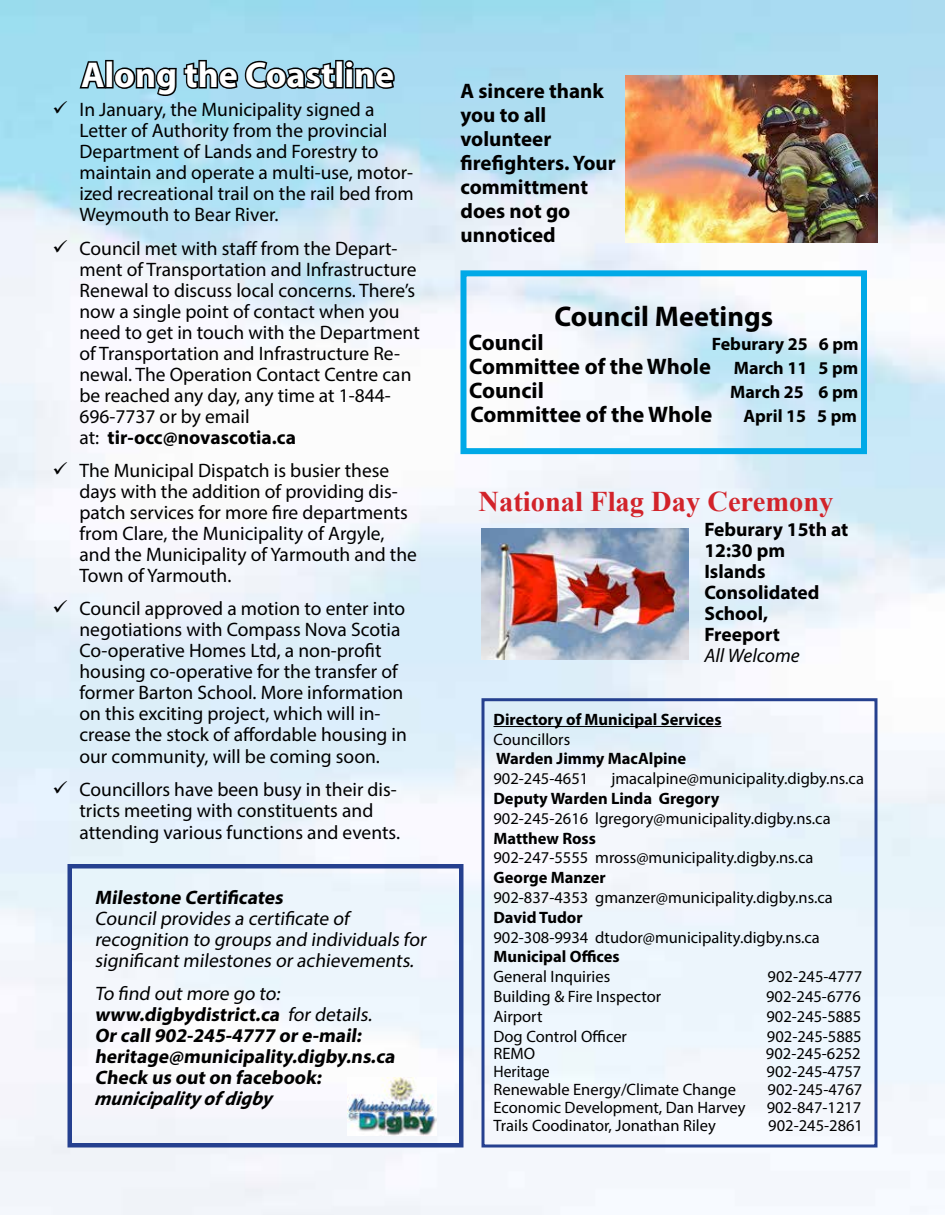
<style>
.page{position:relative;width:945px;height:1215px;background:#fff}
.page>*{position:absolute;margin:0;border:0;box-sizing:border-box;transform-origin:0 0}
.t1{font:700 36px "Myriad Pro";color:#fff}
.t2{font:700 28.5px "Times New Roman";color:#d2232a}
.t3{font:700 28.5px "Myriad Pro";color:#000}
.t4{font:700 22.5px/24px "Myriad Pro";color:#000}
.t5{font:700 21px/24px "Myriad Pro";color:#000}
.t6{font:19.5px/21px "Myriad Pro";color:#000}
.t7{font:700 19.5px/21px "Myriad Pro";color:#000}
.t8{font:italic 700 19.5px "Myriad Pro";color:#000}
.t9{font:italic 19.5px "Myriad Pro";color:#000}
.t10{font:700 18px "Myriad Pro";color:#000}
.t11{font:16.5px "Myriad Pro";color:#000}
.t12{font:700 16.5px "Myriad Pro";color:#000}
.t13{font:16.5px "Myriad Pro";color:#000;scale:.95 1}
.s1{font-weight:700}
.s2{font-weight:400}
.s3{font-size:18px}
</style>
<div class="page">
<img style="left:0;top:0;width:945px;height:1215px">
<div style="left:482px;top:698px;width:396px;height:450px;border:3px solid #25408f"></div>
<div style="left:68px;top:864px;width:396px;height:284px;border:4px solid #25408f"></div>
<hr style="left:494px;top:726px;width:228px;height:1px;background:#000">
<div style="left:335px;top:60px;width:9px;height:28px;border:3px solid #000"></div>
<svg style="left:343px;top:59px;width:53px;height:31px"></svg>
<img style="left:626px;top:76px;width:252px;height:167px">
<div style="left:460px;top:270px;width:407px;height:184px;border:6px solid #00a9e7"></div>
<img style="left:348px;top:1077px;width:89px;height:58px">
<img style="left:482px;top:528px;width:206px;height:132px">
<svg style="left:68px;top:42px;width:268px;height:100px"></svg>
<svg style="left:68px;top:255px;width:19px;height:1px"></svg>
<svg style="left:68px;top:477px;width:19px;height:1px"></svg>
<svg style="left:68px;top:615px;width:19px;height:1px"></svg>
<svg style="left:68px;top:796px;width:19px;height:1px"></svg>
<h1 class="t1" style="left:81px;top:51px;width:315px">Along the Coastline</h1>
<p class="t6" style="left:80px;top:99px;width:336px;text-indent:-27px">✓ In January, the Municipality signed a Letter of Authority from the provincial Department of Lands and Forestry to maintain and operate a multi-use, motor&shy;ized recreational trail on the rail bed from Weymouth to Bear River.</p>
<p class="t6" style="left:80px;top:237px;width:342px;text-indent:-27px">✓ Council met with staff from the Depart&shy;ment of Transportation and Infrastructure Renewal to discuss local concerns. There’s now a single point of contact when you need to get in touch with the Department of Transportation and Infrastructure Re&shy;newal. The Operation Contact Centre can be reached any day, any time at 1-844- 696-7737 or by email<br>at: <span class="s1">tir-occ@novascotia.ca</span></p>
<p class="t6" style="left:80px;top:460px;width:339px;text-indent:-27px">✓ The Municipal Dispatch is busier these days with the addition of providing dis&shy;patch services for more fire departments from Clare, the Municipality of Argyle, and the Municipality of Yarmouth and the Town of Yarmouth.</p>
<p class="t6" style="left:80px;top:598px;width:329px;text-indent:-27px">✓ Council approved a motion to enter into negotiations with Compass Nova Scotia Co-operative Homes Ltd, a non-profit housing co-operative for the transfer of former Barton School. More information on this exciting project, which will in&shy;crease the stock of affordable housing in our community, will be coming soon.</p>
<p class="t6" style="left:80px;top:778px;width:322px;line-height:21.9px;text-indent:-27px">✓ Councillors have been busy in their dis&shy;tricts meeting with constituents and attending various functions and events.</p>
<p class="t7" style="left:95px;top:886px;width:193px">Milestone Certificates</p>
<p class="t6" style="left:95px;top:908px;width:336px">Councilprovides a certificate of recognition to groups and individuals for significant milestones or achievements.</p>
<p class="t7" style="left:95px;top:983px;width:305px"><span class="s2">To find out more go to: </span>www.digbydistrict.ca <span class="s2">for details.<br></span>Or call902-245-4777 or e-mail: heritage@municipality.digby.ns.ca<br>Check us out on facebook:</p>
<p class="t8" style="left:95px;top:1086px;width:179px">municip ality of digby</p>
<p class="t5" style="left:460px;top:78px;width:157px">A sincere thank you to all volunteer firefighters. Your committment does not go unnoticed</p>
<h2 class="t3" style="left:554px;top:298px;width:220px">Council Meetings</h2>
<p class="t4" style="left:469px;top:330px;width:76px">Council</p>
<p class="t10" style="left:712px;top:332px;width:148px">Feburary 25 6 pm</p>
<p class="t4" style="left:469px;top:354px;width:391px">Committee of the Whole <span class="s3">March 11 5 pm<br></span>Council</p>
<p class="t10" style="left:730px;top:380px;width:130px">March 25 6 pm</p>
<p class="t4" style="left:470px;top:402px;width:243px">Committee of the Whole</p>
<p class="t10" style="left:743px;top:404px;width:115px">April 15 5 pm</p>
<h2 class="t2" style="left:479px;top:480px;width:356px">National Flag Day Ceremony</h2>
<p class="t7" style="left:704px;top:518px;width:145px">Feburary 15th at<br>12:30 pm<br>Islands<br>Consolidated<br>School,<br>Freeport</p>
<p class="t9" style="left:704px;top:643px;width:97px">All Welcome</p>
<p class="t12" style="left:494px;top:709px;width:230px">Directory of Municipal Services</p>
<p class="t11" style="left:494px;top:729px;width:78px">Councillors</p>
<p class="t12" style="left:496px;top:748px;width:191px">Warden Jimmy MacAlpine</p>
<p class="t11" style="left:494px;top:769px;width:96px">902-245-4651</p>
<p class="t11" style="left:611px;top:769px;width:254px">jmacalpine@municipality.digby.ns.ca</p>
<p class="t12" style="left:494px;top:788px;width:227px">Deputy Warden Linda Gregory</p>
<p class="t11" style="left:494px;top:808px;width:339px">902-245-2616 lgregory@municipality.digby.ns.ca</p>
<p class="t12" style="left:494px;top:827px;width:104px">Matthew Ross</p>
<p class="t11" style="left:494px;top:848px;width:321px">902-247-5555 mross@municipality.digby.ns.ca</p>
<p class="t12" style="left:494px;top:867px;width:114px">George Manzer</p>
<p class="t11" style="left:494px;top:887px;width:341px">902-837-4353 gmanzer@municipality.digby.ns.ca</p>
<p class="t12" style="left:494px;top:907px;width:91px">David Tudor</p>
<p class="t11" style="left:494px;top:927px;width:328px">902-308-9934 dtudor@municipality.digby.ns.ca</p>
<p class="t12" style="left:494px;top:946px;width:128px">Municipal Offices</p>
<p class="t11" style="left:494px;top:967px;width:118px">General Inquiries</p>
<p class="t11" style="left:768px;top:967px;width:96px">902-245-4777</p>
<p class="t11" style="left:494px;top:986px;width:169px">Building &amp; Fire Inspector</p>
<p class="t11" style="left:766px;top:986px;width:96px">902-245-6776</p>
<p class="t11" style="left:494px;top:1006px;width:51px">Airport</p>
<p class="t11" style="left:766px;top:1006px;width:96px">902-245-5885</p>
<p class="t11" style="left:494px;top:1026px;width:135px">Dog Control Officer</p>
<p class="t11" style="left:767px;top:1026px;width:96px">902-245-5885</p>
<p class="t11" style="left:494px;top:1044px;width:43px">REMO</p>
<p class="t11" style="left:766px;top:1044px;width:96px">902-245-6252</p>
<p class="t13" style="left:494px;top:1062px;width:61px">Heritage</p>
<p class="t11" style="left:767px;top:1062px;width:96px">902-245-4757</p>
<p class="t11" style="left:493px;top:1079px;width:244px">Renewable Energy/Climate Change</p>
<p class="t11" style="left:768px;top:1079px;width:96px">902-245-4767</p>
<p class="t11" style="left:493px;top:1097px;width:254px">Economic Development, Dan Harvey</p>
<p class="t11" style="left:767px;top:1097px;width:96px">902-847-1217</p>
<p class="t11" style="left:493px;top:1115px;width:224px">Trails Coodinator, Jonathan Riley</p>
<p class="t11" style="left:768px;top:1115px;width:96px">902-245-2861</p>
</div>
